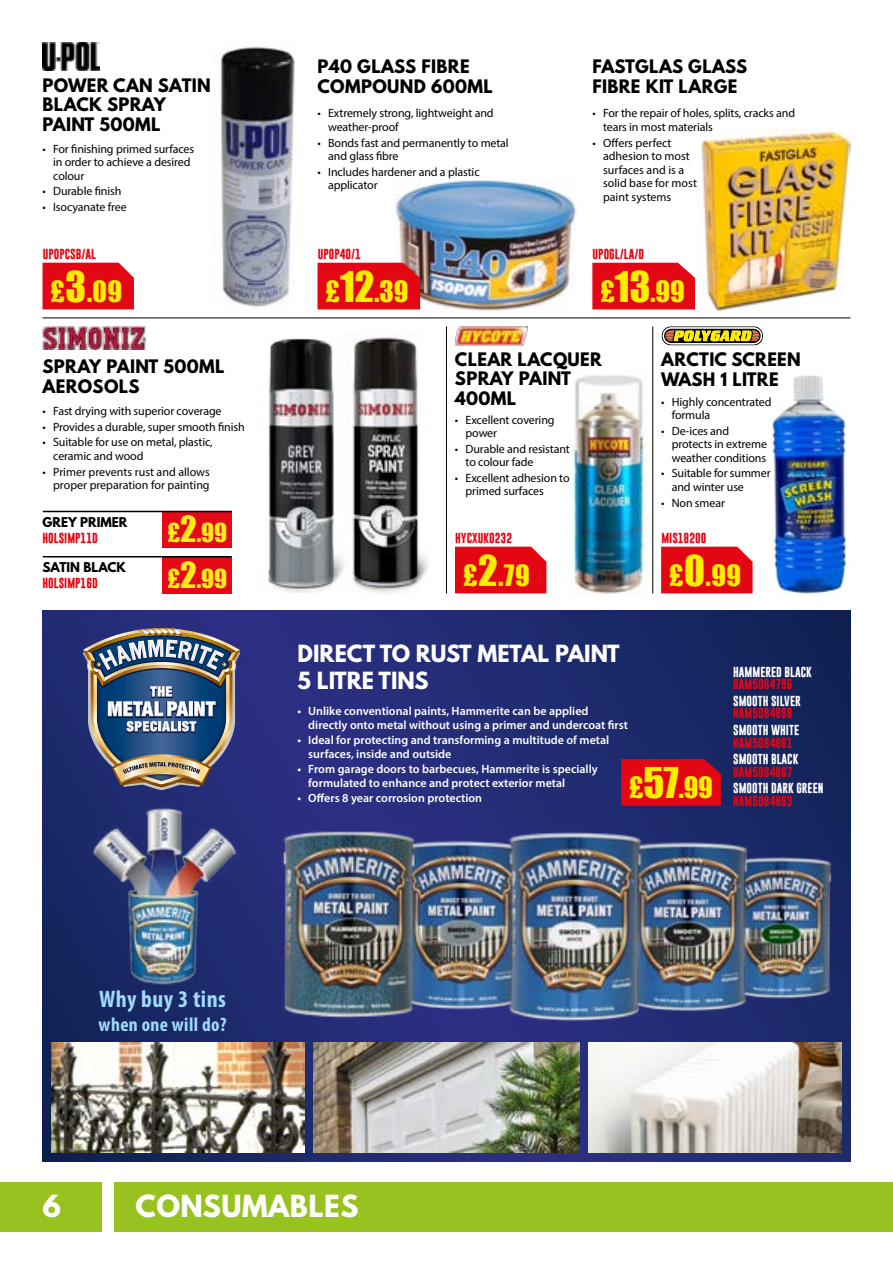
<style>
.page{position:relative;width:893px;height:1263px;background:#fff}
.page>*{position:absolute;margin:0;border:0;box-sizing:border-box;transform-origin:0 0}
.t1{font:27px "Impact";letter-spacing:.01em;color:#ffed00}
.t2{font:700 27px "League Spartan";letter-spacing:.02em;color:#fff}
.t3{font:700 condensed 24px "Myriad Pro";letter-spacing:.02em;color:#a1daf8}
.t4{font:24px "Impact";color:#fdeb1a}
.t5{font:700 21px/27px "League Spartan";color:#fff}
.t6{font:700 condensed 19.5px "Myriad Pro";letter-spacing:.02em;color:#a1daf8}
.t7{font:700 16.5px/19.5px "League Spartan";letter-spacing:.02em;color:#000}
.t8{font:12px/13.5px "Myriad Pro";letter-spacing:-.01em;color:#000}
.t9{font:600 12px/13.5px "Myriad Pro";color:#fff}
.t10{font:700 12px "League Spartan";color:#000}
.t11{font:700 10.5px "Gobold";color:#e30613}
.t12{font:700 10.5px "Gobold";color:#fff}
.s1{font-size:39px}
.s2{font-size:33px}
</style>
<div class="page">
<img style="left:700px;top:129px;width:150px;height:182px">
<img style="left:395px;top:180px;width:183px;height:132px">
<img style="left:572px;top:375px;width:76px;height:220px">
<svg style="left:43px;top:610px;width:807px;height:551px;background:#202b6e"></svg>
<img style="left:264px;top:803px;width:587px;height:236px">
<div style="left:114px;top:1182px;width:779px;height:50px;background:#98c21f"></div>
<div style="left:0;top:1182px;width:102px;height:50px;background:#98c21f"></div>
<div style="left:455px;top:547px;width:91px;height:46px;background:#e30613"></div>
<div style="left:43px;top:263px;width:91px;height:46px;background:#e30613"></div>
<div style="left:661px;top:547px;width:91px;height:46px;background:#e30613"></div>
<hr style="left:43px;top:318px;width:807px;height:1px;background:#000">
<img style="left:51px;top:1043px;width:253px;height:110px">
<img style="left:314px;top:1043px;width:265px;height:109px">
<img style="left:589px;top:1043px;width:253px;height:109px">
<img style="left:85px;top:806px;width:155px;height:180px">
<img style="left:83px;top:628px;width:163px;height:162px">
<div style="left:621px;top:759px;width:100px;height:47px;background:#e30613"></div>
<img style="left:772px;top:375px;width:74px;height:219px">
<img style="left:216px;top:46px;width:80px;height:261px">
<img style="left:363px;top:337px;width:65px;height:257px">
<img style="left:268px;top:338px;width:95px;height:255px">
<hr style="left:652px;top:326px;width:1px;height:267px;background:#000">
<hr style="left:446px;top:326px;width:1px;height:267px;background:#000">
<img style="left:43px;top:43px;width:56px;height:27px">
<img style="left:455px;top:327px;width:72px;height:19px">
<svg style="left:661px;top:326px;width:102px;height:19px;background:#a0944b"></svg>
<img style="left:43px;top:327px;width:103px;height:22px">
<div style="left:162px;top:511px;width:70px;height:37px;background:#e30917"></div>
<hr style="left:43px;top:511px;width:189px;height:1px;background:#000">
<div style="left:162px;top:557px;width:70px;height:36px;background:#e30917"></div>
<hr style="left:43px;top:556px;width:189px;height:1px;background:#000">
<div style="left:317px;top:263px;width:103px;height:46px;background:#e30613"></div>
<div style="left:592px;top:263px;width:103px;height:46px;background:#e30613"></div>
<h3 class="t7" style="left:43px;top:75px;width:170px">POWER CAN SATIN<br>BLACK SPRAY<br>PAINT 500ML</h3>
<p class="t8" style="left:53px;top:142px;width:143px;text-indent:-11px">• For finishing primed surfaces in order to achieve a desired colour</p>
<p class="t8" style="left:43px;top:184px;width:80px">• Durable finish</p>
<p class="t8" style="left:43px;top:200px;width:86px">• Isocyanate free</p>
<p class="t11" style="left:43px;top:247px;width:55px">UPOPCSB/AL</p>
<h1 class="t1" style="left:51px;top:270px;width:73px">£<span class="s1">3</span>.09</h1>
<h3 class="t7" style="left:43px;top:357px;width:183px">SPRAY PAINT 500ML<br>AEROSOLS</h3>
<p class="t8" style="left:43px;top:404px;width:181px">• Fast drying with superior coverage</p>
<p class="t8" style="left:43px;top:420px;width:204px">• Provides a durable, super smooth finish</p>
<p class="t8" style="left:53px;top:435px;width:161px;text-indent:-11px">• Suitable for use on metal, plastic, ceramic and wood</p>
<p class="t8" style="left:43px;top:465px;width:169px;text-align:right">• Primer prevents rust and allows proper preparation for painting</p>
<p class="t10" style="left:43px;top:512px;width:86px">GREY PRIMER</p>
<p class="t11" style="left:43px;top:531px;width:57px">HOLSIMP11D</p>
<p class="t10" style="left:43px;top:557px;width:85px">SATIN BLACK</p>
<p class="t11" style="left:43px;top:576px;width:57px">HOLSIMP16D</p>
<h2 class="t4" style="left:167px;top:514px;width:61px">£<span class="s2">2</span>.99</h2>
<h2 class="t4" style="left:167px;top:559px;width:61px">£<span class="s2">2</span>.99</h2>
<h3 class="t7" style="left:317px;top:57px;width:177px">P40 GLASS FIBRE<br>COMPOUND 600ML</h3>
<h3 class="t7" style="left:592px;top:57px;width:156px">FASTGLAS GLASS<br>FIBRE KIT LARGE</h3>
<p class="t8" style="left:328px;top:107px;width:167px;text-indent:-11px">• Extremely strong, lightweight and weather-proof</p>
<p class="t8" style="left:328px;top:136px;width:182px;text-indent:-11px">• Bonds fast and permanently to metal and glass fibre</p>
<p class="t8" style="left:328px;top:165px;width:153px;text-indent:-11px">• Includes hardener and a plastic applicator</p>
<p class="t8" style="left:603px;top:107px;width:194px;text-indent:-11px">• For the repair of holes, splits, cracks and tears in most materials</p>
<p class="t8" style="left:603px;top:136px;width:95px;text-indent:-11px">• Offers perfect adhesion to most surfaces and is a solid base for most paint systems</p>
<p class="t11" style="left:318px;top:247px;width:45px">UPOP40/1</p>
<p class="t11" style="left:593px;top:247px;width:53px">UPOGL/LA/D</p>
<h1 class="t1" style="left:326px;top:270px;width:84px">£<span class="s1">12</span>.39</h1>
<h1 class="t1" style="left:600px;top:270px;width:86px">£<span class="s1">13</span>.99</h1>
<h3 class="t7" style="left:455px;top:349px;width:148px">CLEAR LACQUER<br>SPRAY PAINT<br>400ML</h3>
<p class="t8" style="left:466px;top:413px;width:90px;text-indent:-11px">• Excellent covering power</p>
<p class="t8" style="left:466px;top:442px;width:106px;text-indent:-11px">• Durable and resistant to colour fade</p>
<p class="t8" style="left:466px;top:471px;width:106px;text-indent:-11px">• Excellent adhesion to primed surfaces</p>
<p class="t11" style="left:455px;top:531px;width:58px">HYCXUK0232</p>
<h1 class="t1" style="left:463px;top:554px;width:68px">£<span class="s1">2</span>.79</h1>
<h3 class="t7" style="left:661px;top:349px;width:141px">ARCTIC SCREEN<br>WASH 1 LITRE</h3>
<p class="t8" style="left:672px;top:395px;width:101px;text-indent:-11px">• Highly concentrated formula</p>
<p class="t8" style="left:672px;top:424px;width:97px;text-indent:-11px">• De-ices and protects in extreme weather conditions</p>
<p class="t8" style="left:672px;top:466px;width:100px;text-indent:-11px">• Suitable for summer and winter use</p>
<p class="t8" style="left:661px;top:496px;width:65px">• Non smear</p>
<p class="t11" style="left:661px;top:531px;width:47px">MIS18200</p>
<h1 class="t1" style="left:669px;top:554px;width:74px">£<span class="s1">0</span>.99</h1>
<h3 class="t5" style="left:298px;top:640px;width:323px">DIRECT TO RUST METAL PAINT<br>5 LITRE TINS</h3>
<p class="t9" style="left:308px;top:704px;width:321px;text-indent:-11px">• Unlike conventional paints, Hammerite can be applied directly onto metal without using a primer and undercoat first</p>
<p class="t9" style="left:308px;top:733px;width:303px;text-indent:-11px">• Ideal for protecting and transforming a multitude of metal surfaces, inside and outside</p>
<p class="t9" style="left:308px;top:762px;width:291px;text-indent:-11px">• From garage doors to barbecues, Hammerite is specially formulated to enhance and protect exterior metal</p>
<p class="t9" style="left:298px;top:791px;width:186px">• Offers 8 year corrosion protection</p>
<h1 class="t1" style="left:629px;top:766px;width:85px">£<span class="s1">57</span>.99</h1>
<p class="t12" style="left:733px;top:665px;width:80px">HAMMERED BLACK</p>
<p class="t11" style="left:733px;top:677px;width:61px">HAM5084796</p>
<p class="t12" style="left:733px;top:694px;width:69px">SMOOTH SILVER</p>
<p class="t11" style="left:733px;top:706px;width:61px">HAM5084898</p>
<p class="t12" style="left:733px;top:723px;width:67px">SMOOTH WHITE</p>
<p class="t11" style="left:733px;top:736px;width:61px">HAM5084861</p>
<p class="t12" style="left:733px;top:752px;width:67px">SMOOTH BLACK</p>
<p class="t11" style="left:733px;top:765px;width:61px">HAM5084867</p>
<p class="t12" style="left:733px;top:781px;width:92px">SMOOTH DARK GREEN</p>
<p class="t11" style="left:733px;top:794px;width:61px">HAM5084893</p>
<h2 class="t3" style="left:99px;top:984px;width:128px">Why buy 3 tins</h2>
<h3 class="t6" style="left:99px;top:1012px;width:129px">when one will do?</h3>
<h1 class="t2" style="left:43px;top:1185px;width:20px">6</h1>
<h1 class="t2" style="left:135px;top:1185px;width:225px">CONSUMABLES</h1>
</div>
